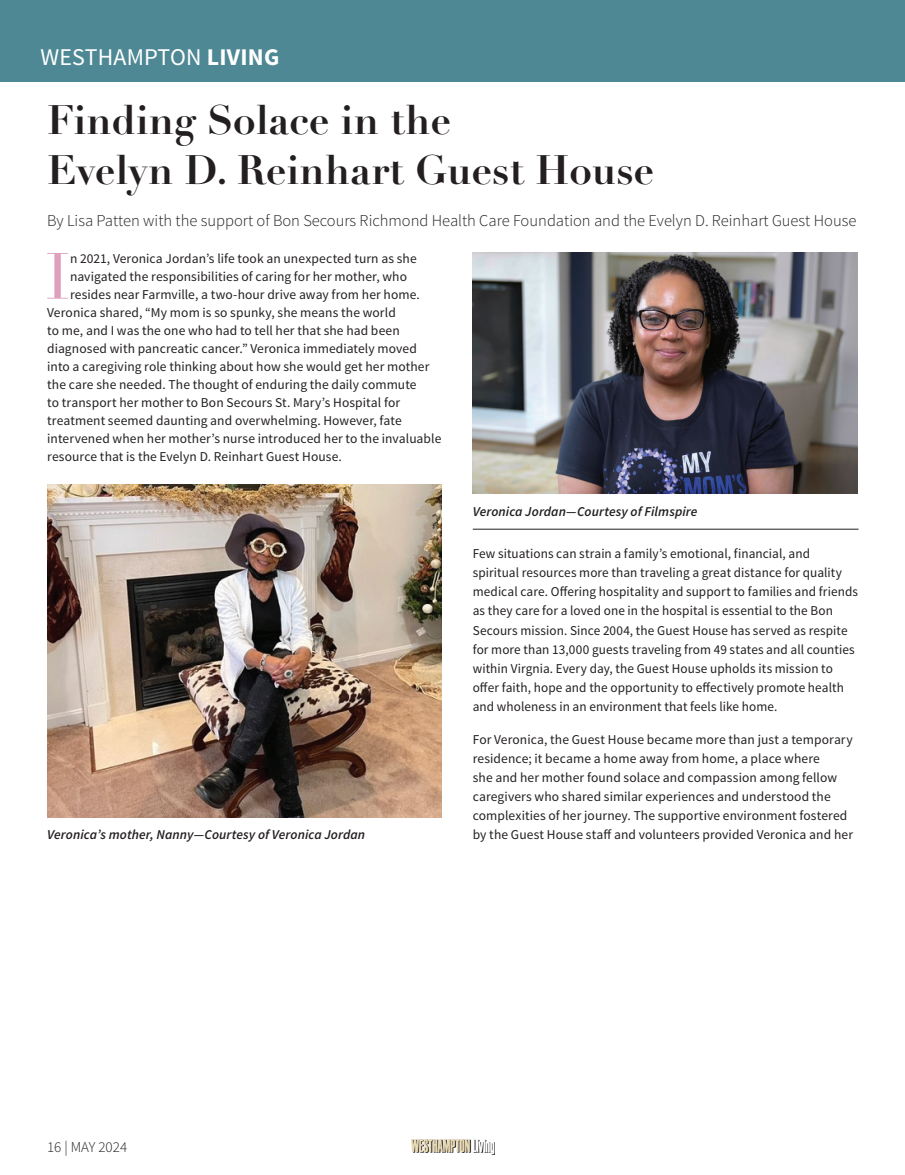
<style>
.page{position:relative;width:905px;height:1175px;background:#fff}
.page>*{position:absolute;margin:0;border:0;box-sizing:border-box;transform-origin:0 0}
.Article_Starting_Place{font:64.05px "Didot LT Pro";color:#dda0bf}
.Headline__Didot_LT_Pro_Bold{font:700 40.5px/49.5px "Didot LT Pro";color:#231f20}
.t1{font:24px "Source Sans Pro";letter-spacing:.01em;color:#fff}
.t2{font:18px "Haettenschweiler";color:#eadbb7;scale:.71 1}
.Byline{font:300 16.5px "Source Sans Pro";color:#231f20}
.t3{font:300 15px "Source Sans Pro";color:#231f20}
.Article_Starting_Place-2{font:13.5px/19px "Source Sans Pro";letter-spacing:.01em;color:#231f20}
.Photo_Caption{font:italic 600 13.5px "Source Sans Pro";letter-spacing:.005em;color:#231f20}
.s1{font-weight:700}
.s2{color:#fff}
</style>
<div class="page">
<svg style="left:412px;top:1139px;width:83px;height:15px"></svg>
<div style="left:0;top:0;width:904px;height:81px;background:#4f8895"></div>
<img style="left:472px;top:252px;width:385px;height:242px">
<img style="left:47px;top:484px;width:394px;height:333px">
<hr style="left:472px;top:529px;width:386px;height:1px;background:#231f20">
<p class="t1" style="left:40px;top:42px;width:240px">WESTHAMPTON <span class="s1">LIVING</span></p>
<p class="Headline__Didot_LT_Pro_Bold" style="left:47px;top:96px;width:608px">Finding Solace in the<br>Evelyn D. Reinhart Guest House</p>
<p class="Byline" style="left:47px;top:210px;width:810px">By Lisa Patten with the support of Bon Secours Richmond Health Care Foundation and the Evelyn D. Reinhart Guest House</p>
<p class="Article_Starting_Place" style="left:45px;top:238px;width:26px">I</p>
<p class="Article_Starting_Place-2" style="left:70px;top:249px;width:348px">n 2021, Veronica Jordan’s life took an unexpected turn as she</p>
<p class="Article_Starting_Place-2" style="left:70px;top:267px;width:338px">navigated the responsibilities of caring for her mother, who</p>
<p class="Article_Starting_Place-2" style="left:70px;top:285px;width:351px">resides near Farmville, a two-hour drive away from her home.</p>
<p class="Article_Starting_Place-2" style="left:47px;top:303px;width:350px">Veronica shared, “My mom is so spunky, she means the world</p>
<p class="Article_Starting_Place-2" style="left:47px;top:321px;width:354px">to me, and I was the one who had to tell her that she had been</p>
<p class="Article_Starting_Place-2" style="left:47px;top:339px;width:371px">diagnosed with pancreatic cancer.” Veronica immediately moved</p>
<p class="Article_Starting_Place-2" style="left:47px;top:357px;width:384px">into a caregiving role thinking about how she would get her mother</p>
<p class="Article_Starting_Place-2" style="left:47px;top:375px;width:371px">the care she needed. The thought of enduring the daily commute</p>
<p class="Article_Starting_Place-2" style="left:47px;top:393px;width:354px">to transport her mother to Bon Secours St. Mary’s Hospital for</p>
<p class="Article_Starting_Place-2" style="left:47px;top:411px;width:356px">treatment seemed daunting and overwhelming. However, fate</p>
<p class="Article_Starting_Place-2" style="left:47px;top:429px;width:395px">intervened when her mother’s nurse introduced her to the invaluable</p>
<p class="Article_Starting_Place-2" style="left:47px;top:447px;width:296px">resource that is the Evelyn D. Reinhart Guest House.</p>
<p class="Photo_Caption" style="left:47px;top:826px;width:319px">Veronica’s mother, Nanny—Courtesy of Veronica Jordan</p>
<p class="Photo_Caption" style="left:472px;top:503px;width:226px">Veronica Jordan—Courtesy of Filmspire</p>
<p class="Article_Starting_Place-2" style="left:472px;top:544px;width:387px">Few situations can strain a family’s emotional, financial, and spiritual resources more than traveling a great distance for quality medical care. Offering hospitality and support to families and friends as they care for a loved one in the hospital is essential to the Bon Secours mission. Since 2004, the Guest House has served as respite for more than 13,000 guests traveling from 49 states and all counties within Virgnia. Every day, the Guest House upholds its mission to offer faith, hope and the opportunity to effectively promote health and wholeness in an environment that feels like home.</p>
<p class="Article_Starting_Place-2" style="left:472px;top:729px;width:382px">For Veronica, the Guest House became more than just a temporary residence; it became a home away from home, a place where<br>she and her mother found solace and compassion among fellow caregivers who shared similar experiences and understood the complexities of her journey. The supportive environment fostered by the Guest House staff and volunteers provided Veronica and her</p>
<p class="t3" style="left:47px;top:1138px;width:82px">16 | MAY 2024</p>
<h3 class="t2" style="left:411px;top:1135px;width:119px">WESTHAMPTON <span class="s2">Living</span></h3>
</div>
